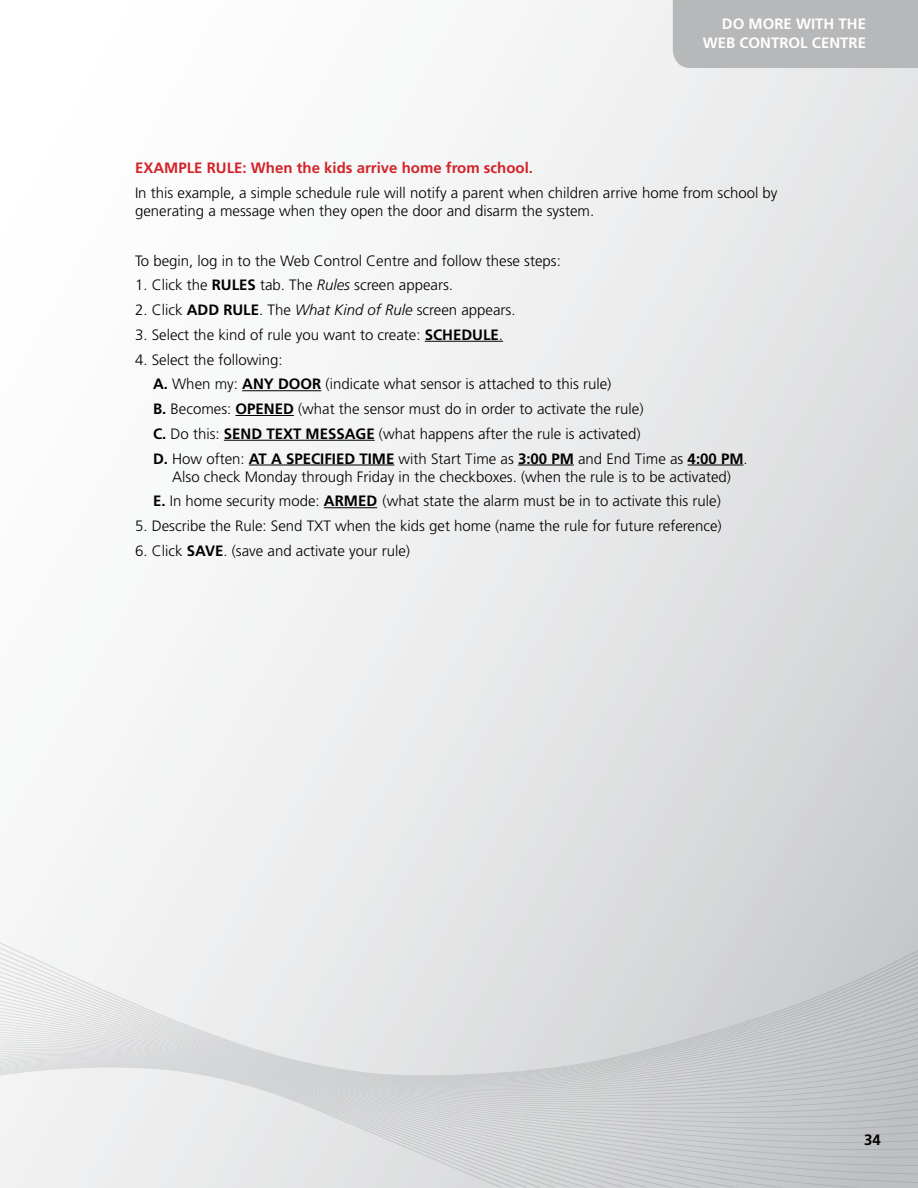
<style>
.page{position:relative;width:918px;height:1188px;background:#fff}
.page>*{position:absolute;margin:0;border:0;box-sizing:border-box;transform-origin:0 0}
.t1{font:300 15px/18px "Frutiger";color:#000}
.t2{font:700 15px "Frutiger";color:#d2232a}
.t3{font:700 15px/19.5px "Frutiger";color:#fff;text-align:right}
.t4{font:700 15px "Frutiger";color:#000}
.s1{font-weight:700}
.s2{font-style:italic}
</style>
<div class="page">
<div style="left:1px;top:0;width:917px;height:1188px;background:linear-gradient(to right,#fff,#dadbdd)"></div>
<svg style="left:1px;top:881px;width:917px;height:5px"></svg>
<svg style="left:1px;top:886px;width:917px;height:10px"></svg>
<svg style="left:1px;top:896px;width:917px;height:10px"></svg>
<svg style="left:1px;top:906px;width:917px;height:9px"></svg>
<svg style="left:1px;top:915px;width:917px;height:10px"></svg>
<svg style="left:1px;top:925px;width:917px;height:10px"></svg>
<svg style="left:1px;top:935px;width:917px;height:9px"></svg>
<svg style="left:1px;top:944px;width:917px;height:9px"></svg>
<svg style="left:1px;top:953px;width:917px;height:10px"></svg>
<svg style="left:1px;top:963px;width:917px;height:9px"></svg>
<svg style="left:1px;top:972px;width:917px;height:9px"></svg>
<svg style="left:1px;top:981px;width:917px;height:8px;background:#dedfe0"></svg>
<svg style="left:1px;top:989px;width:917px;height:9px;background:#dddedf"></svg>
<svg style="left:1px;top:998px;width:917px;height:8px;background:#dcdddf"></svg>
<svg style="left:1px;top:1006px;width:917px;height:8px;background:#dcddde"></svg>
<svg style="left:1px;top:1014px;width:917px;height:8px;background:#dbdcdd"></svg>
<svg style="left:1px;top:1022px;width:917px;height:6px;background:#dadbdc"></svg>
<svg style="left:1px;top:1028px;width:917px;height:5px;background:#d9dadc"></svg>
<svg style="left:1px;top:1033px;width:917px;height:3px;background:#d9dadb"></svg>
<svg style="left:1px;top:1036px;width:917px;height:3px;background:#d8d9db"></svg>
<svg style="left:1px;top:1039px;width:917px;height:2px;background:#d8d9da"></svg>
<svg style="left:1px;top:1041px;width:917px;height:3px;background:#d7d9da"></svg>
<svg style="left:1px;top:1044px;width:917px;height:2px;background:#d7d8d9"></svg>
<svg style="left:1px;top:1055px;width:917px;height:132px;background:#bfc1c2"></svg>
<svg style="left:1px;top:1056px;width:859px;height:131px;background:#c3c4c6"></svg>
<svg style="left:1px;top:1057px;width:783px;height:130px;background:#c7c9ca"></svg>
<svg style="left:1px;top:1058px;width:737px;height:129px;background:#cacbcd"></svg>
<svg style="left:1px;top:1059px;width:702px;height:128px;background:#cccdcf"></svg>
<svg style="left:1px;top:1060px;width:672px;height:127px;background:#cdced0"></svg>
<svg style="left:626px;top:1061px;width:22px;height:126px;background:#cccdcf"></svg>
<svg style="left:1px;top:1061px;width:625px;height:126px;background:#cfd1d2"></svg>
<svg style="left:1px;top:1062px;width:605px;height:125px;background:#d0d2d3"></svg>
<svg style="left:1px;top:1063px;width:587px;height:124px;background:#d1d2d3"></svg>
<svg style="left:556px;top:1064px;width:15px;height:123px;background:#cfd0d1"></svg>
<svg style="left:1px;top:1064px;width:555px;height:123px;background:#d2d3d5"></svg>
<svg style="left:1px;top:1065px;width:540px;height:122px;background:#d2d4d5"></svg>
<svg style="left:515px;top:1066px;width:13px;height:121px;background:#d0d2d3"></svg>
<svg style="left:1px;top:1066px;width:514px;height:121px;background:#d3d4d6"></svg>
<svg style="left:1px;top:1067px;width:502px;height:120px;fill:#e7e7e9"></svg>
<hr style="left:425px;top:341px;width:78px;height:1px;background:#000">
<hr style="left:242px;top:390px;width:79px;height:1px;background:#000">
<hr style="left:236px;top:415px;width:58px;height:1px;background:#000">
<hr style="left:224px;top:440px;width:151px;height:1px;background:#000">
<hr style="left:249px;top:465px;width:145px;height:1px;background:#000">
<hr style="left:518px;top:465px;width:56px;height:1px;background:#000">
<hr style="left:688px;top:465px;width:56px;height:1px;background:#000">
<hr style="left:324px;top:507px;width:53px;height:1px;background:#000">
<div style="left:673px;top:0;width:245px;height:68px;background:#b6b8ba"></div>
<p class="t3" style="left:703px;top:14px;width:165px">DO MORE WITH THE<br>WEB CONTROL CENTRE</p>
<p class="t2" style="left:135px;top:159px;width:29px">EXAMPLE</p>
<p class="t2" style="left:207px;top:159px;width:10px">RULE</p>
<p class="t2" style="left:243px;top:159px;width:292px">: WHEN THE KIDS ARRIVE HOME FROM SCHOOL.</p>
<p class="t1" style="left:135px;top:184px;width:644px">In this example, a simple schedule rule will notify a parent when children arrive home from school by generating a message when they open the door and disarm the system.</p>
<p class="t1" style="left:135px;top:252px;width:427px">To begin, log in to the Web Control Centre and follow these steps:</p>
<p class="t1" style="left:135px;top:276px;width:87px">1. Click the <span class="s1">RULES</span></p>
<p class="t1" style="left:260px;top:276px;width:195px">tab. The <span class="s2">Rules</span> screen appears.</p>
<p class="t1" style="left:135px;top:301px;width:98px">2. Click <span class="s1">ADD RULE</span></p>
<p class="t1" style="left:259px;top:301px;width:258px">. The <span class="s2">What Kind of Rule</span> screen appears.</p>
<p class="t1" style="left:135px;top:326px;width:370px">3. Select the kind of rule you want to create: <span class="s1">SCHEDULE</span>.</p>
<p class="t1" style="left:135px;top:351px;width:149px">4. Select the following:</p>
<p class="t1" style="left:135px;top:375px;width:478px"><span class="s1">A.</span> When my: <span class="s1">ANY DOOR</span> (indicate what sensor is attached to this rule)</p>
<p class="t1" style="left:153px;top:400px;width:492px"><span class="s1">B.</span> Becomes: <span class="s1">OPENED</span> (what the sensor must do in order to activate the rule)</p>
<p class="t1" style="left:153px;top:425px;width:489px"><span class="s1">C.</span> Do this: <span class="s1">SEND TEXT M ESSAGE</span> (what happens after the rule is activated)</p>
<p class="t1" style="left:153px;top:450px;width:596px"><span class="s1">D.</span> How often: <span class="s1">AT A SPECIFIED TIME</span> with Start Time as <span class="s1">3:00 PM</span> and End Time as <span class="s1">4:00 PM</span> .</p>
<p class="t1" style="left:153px;top:464px;width:580px;line-height:24.8px;text-indent:19px">Also check Monday through Friday in the checkboxes. (when the rule is to be activated)<br><span class="s1">E.</span> In home security mode: <span class="s1">ARMED</span> (what state the alarm must be in to activate this rule)</p>
<p class="t1" style="left:135px;top:517px;width:588px">5. Describe the Rule: Send TXT when the kids get home (name the rule for future reference)</p>
<p class="t1" style="left:135px;top:542px;width:62px">6. Click <span class="s1">SAVE</span></p>
<p class="t1" style="left:223px;top:542px;width:188px">. (save and activate your rule)</p>
<p class="t4" style="left:864px;top:1131px;width:18px">34</p>
</div>
